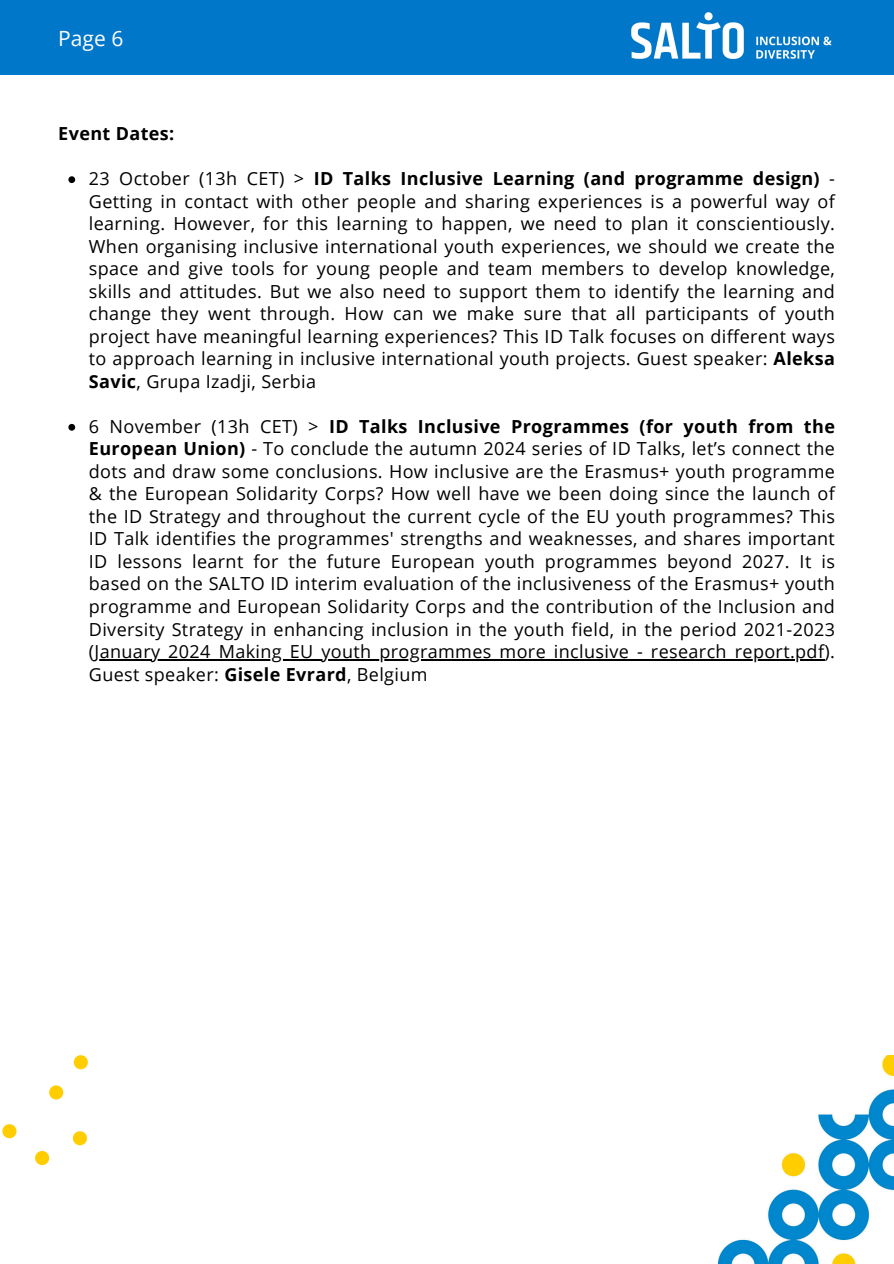
<style>
.page{position:relative;width:894px;height:1264px;background:#fff}
.page>*{position:absolute;margin:0;border:0;box-sizing:border-box;transform-origin:0 0}
.t1{font:21px "Open Sans";color:#fff}
.t2{font:18px/22.5px "Open Sans";letter-spacing:.02em;color:#000;text-align:justify}
.t3{font:700 18px "Open Sans";letter-spacing:.02em;color:#000}
.s1{font-weight:700}
</style>
<div class="page">
<div style="left:0;top:0;width:893px;height:74px;background:#0077c8"></div>
<img style="left:631px;top:12px;width:201px;height:47px">
<img style="left:718px;top:1055px;width:175px;height:208px">
<svg style="left:68px;top:176px;width:7px;height:7px"></svg>
<svg style="left:68px;top:424px;width:7px;height:6px"></svg>
<hr style="left:95px;top:659px;width:729px;height:1px;background:#000">
<svg style="left:2px;top:1124px;width:14px;height:14px"></svg>
<svg style="left:73px;top:1131px;width:14px;height:14px"></svg>
<svg style="left:74px;top:1055px;width:14px;height:14px"></svg>
<svg style="left:49px;top:1085px;width:14px;height:14px"></svg>
<svg style="left:35px;top:1151px;width:14px;height:13px"></svg>
<p class="t1" style="left:58px;top:24px;width:67px">Page 6</p>
<p class="t3" style="left:58px;top:121px;width:117px">Event Dates:</p>
<h2 class="t2" style="left:89px;top:167px;width:747px">23 October (13h CET) &gt; <span class="s1">ID Talks Inclusive Learning (and programme design)</span> - Getting in contact with other people and sharing experiences is a powerful way of learning. However, for this learning to happen, we need to plan it conscientiously.<br>When organising inclusive international youth experiences, we should we create the space and give tools for young people and team members to develop knowledge, skills and attitudes. But we also need to support them to identify the learning and change they went through. How can we make sure that all participants of youth project have meaningful learning experiences? This ID Talk focuses on different ways to approach learning in inclusive international youth projects. Guest speaker: <span class="s1">Aleksa Savic</span>, Grupa Izadji, Serbia</h2>
<p class="t2" style="left:89px;top:414px;width:747px">6 November (13h CET) &gt; <span class="s1">ID Talks Inclusive Programmes (for youth from the European Union)</span> - To conclude the autumn 2024 series of ID Talks, let’s connect the dots and draw some conclusions. How inclusive are the Erasmus+ youth programme &amp; the European Solidarity Corps? How well have we been doing since the launch of the ID Strategy and throughout the current cycle of the EU youth programmes? This ID Talk identifies the programmes' strengths and weaknesses, and shares important ID lessons learnt for the future European youth programmes beyond 2027. It is based on the SALTO ID interim evaluation of the inclusiveness of the Erasmus+ youth programme and European Solidarity Corps and the contribution of the Inclusion and Diversity Strategy in enhancing inclusion in the youth field, in the period 2021-2023 (January 2024 Making EU youth programmes more inclusive - research report.pdf).</p>
<p class="t2" style="left:89px;top:662px;width:340px">Guest speaker: <span class="s1">Gisele Evrard</span>, Belgium</p>
</div>
